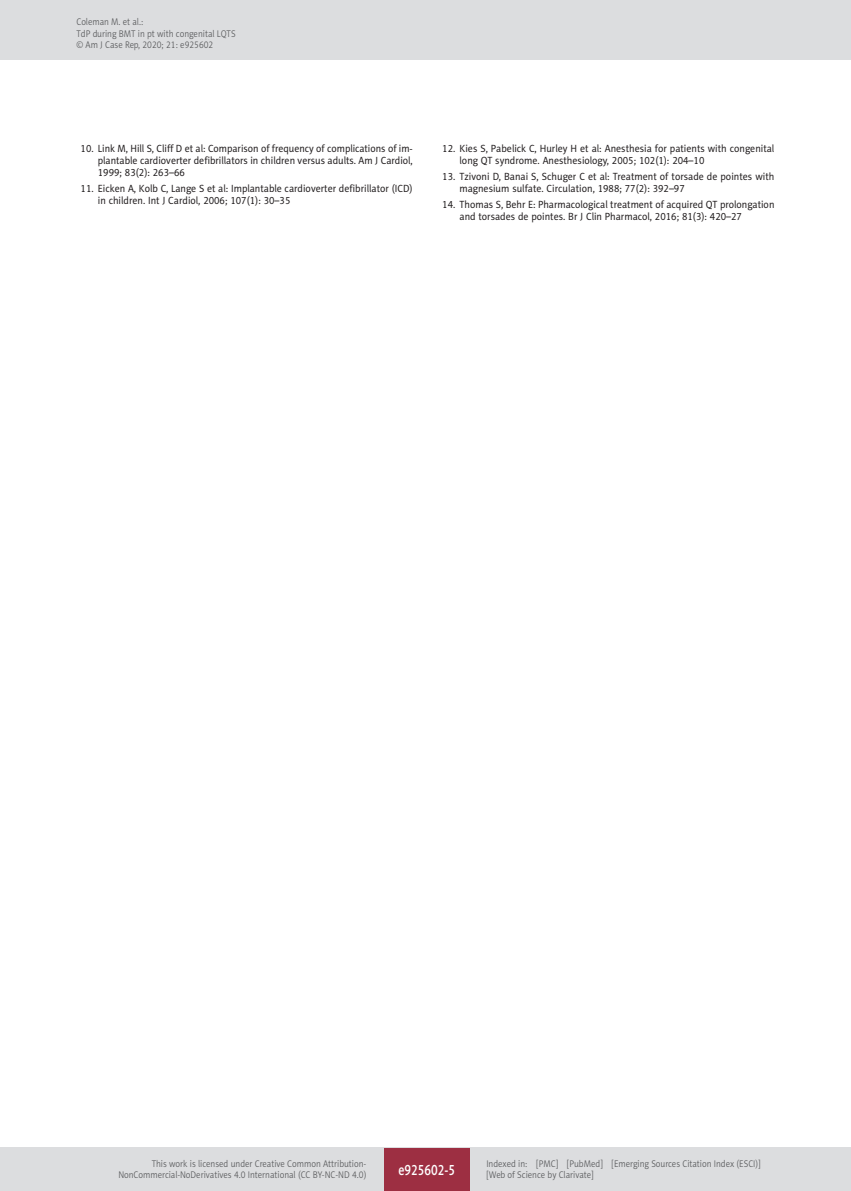
<style>
.page{position:relative;width:851px;height:1191px;background:#fff}
.page>*{position:absolute;margin:0;border:0;box-sizing:border-box;transform-origin:0 0}
.t1{font:15px "Naomi Sans EFN Medium";color:#fff;scale:.8 1}
.AJCR_Referencje_punk{font:10.5px/12px "Naomi Sans EFN";color:#231f20;scale:.95 1}
.AJCR_Referencje_punk-2{font:10.5px/12px "Naomi Sans EFN";color:#231f20;text-align:justify;scale:.94 1}
.t2{font:9.75px/11.2px "Naomi Sans EFN Light";color:#57585a;scale:.9 1}
</style>
<div class="page">
<div style="left:0;top:0;width:850px;height:60px;background:#dcdddf"></div>
<div style="left:0;top:1148px;width:850px;height:43px;background:#dcdddf"></div>
<div style="left:384px;top:1147px;width:85px;height:43px;background:#9d2f42"></div>
<p class="t2" style="left:77px;top:16px;width:178px">Coleman M. et al.:<br>TdP during BMT in pt with congenital LQTS © Am J Case Rep, 2020; 21: e925602</p>
<p class="AJCR_Referencje_punk-2" style="left:98px;top:142px;width:336px;text-indent:-17px">10. Link M, Hill S, Cliff D et al: Comparison of frequency of complications of im&shy;plantable cardioverter defibrillators in children versus adults. Am J Cardiol, 1999; 83(2): 263–66</p>
<p class="AJCR_Referencje_punk" style="left:98px;top:183px;width:333px;text-indent:-17px">11. Eicken A, Kolb C, Lange S et al: Implantable cardioverter defibrillator (ICD) in children. Int J Cardiol, 2006; 107(1): 30–35</p>
<p class="AJCR_Referencje_punk" style="left:459px;top:142px;width:333px;text-indent:-17px">12. Kies S, Pabelick C, Hurley H et al: Anesthesia for patients with congenital long QT syndrome. Anesthesiology, 2005; 102(1): 204–10</p>
<p class="AJCR_Referencje_punk" style="left:459px;top:171px;width:333px;text-indent:-17px">13. Tzivoni D, Banai S, Schuger C et al: Treatment of torsade de pointes with magnesium sulfate. Circulation, 1988; 77(2): 392–97</p>
<p class="AJCR_Referencje_punk" style="left:459px;top:199px;width:333px;text-indent:-17px">14. Thomas S, Behr E: Pharmacological treatment of acquired QT prolongation and torsades de pointes. Br J Clin Pharmacol, 2016; 81(3): 420–27</p>
<p class="t2" style="left:118px;top:1158px;width:277px;text-align:right">This work is licensed under Creative Common Attribution-<br>NonCommercial-NoDerivatives 4.0 International (CC BY-NC-ND 4.0)</p>
<h1 class="t1" style="left:398px;top:1160px;width:72px">e925602-5</h1>
<p class="t2" style="left:486px;top:1158px;width:306px">Indexed in: [PMC] [PubMed] [Emerging Sources Citation Index (ESCI)] [Web of Science by Clarivate]</p>
</div>
